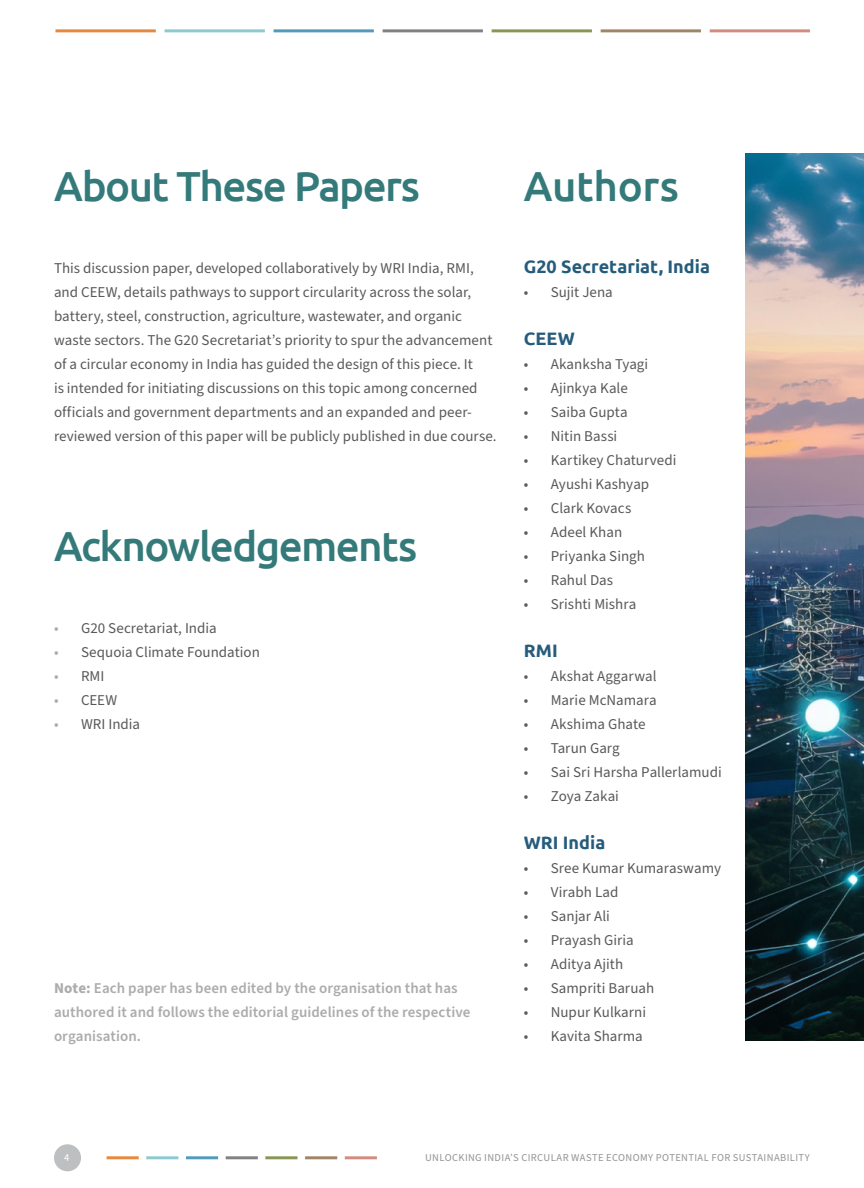
<style>
.page{position:relative;width:864px;height:1188px;background:#fff}
.page>*{position:absolute;margin:0;border:0;box-sizing:border-box;transform-origin:0 0}
.t1{font:500 42px "Ubuntu";letter-spacing:-.035em;color:#357a7a}
.t2{font:500 42px "Ubuntu";letter-spacing:-.005em;color:#357a7a}
.t3{font:700 18px "Ubuntu";color:#255c7c}
.t4{font:15px/24px "Source Sans Pro";color:#58595b}
.t5{font:600 15px/24px "Source Sans Pro";letter-spacing:.005em;color:#acacad}
.t6{font:10.5px "Source Sans Pro";letter-spacing:.035em;color:#929394}
.t7{font:10.5px "Source Sans Pro";color:#fff}
.s1{color:#a7aaab}
.s2{font-weight:700}
</style>
<div class="page">
<div style="left:54px;top:1144px;width:27px;height:27px;background:#bdbfc0;border-radius:50%"></div>
<hr style="left:345px;top:1156px;width:32px;height:3px;background:#d38d80">
<hr style="left:305px;top:1156px;width:32px;height:3px;background:#a18567">
<hr style="left:107px;top:1156px;width:32px;height:3px;background:#e7883f">
<hr style="left:146px;top:1156px;width:32px;height:3px;background:#8ccad0">
<hr style="left:186px;top:1156px;width:32px;height:3px;background:#529cba">
<hr style="left:226px;top:1156px;width:32px;height:3px;background:#808284">
<hr style="left:265px;top:1156px;width:33px;height:3px;background:#899755">
<hr style="left:710px;top:29px;width:100px;height:3px;background:#d38d80">
<hr style="left:601px;top:29px;width:100px;height:3px;background:#a18567">
<hr style="left:55px;top:29px;width:101px;height:3px;background:#e7883f">
<hr style="left:165px;top:29px;width:100px;height:3px;background:#8ccad0">
<hr style="left:274px;top:29px;width:100px;height:3px;background:#529cba">
<hr style="left:383px;top:29px;width:100px;height:3px;background:#808284">
<hr style="left:492px;top:29px;width:100px;height:3px;background:#899755">
<img style="left:745px;top:153px;width:119px;height:888px">
<h1 class="t1" style="left:54px;top:160px;width:368px">About These Papers</h1>
<p class="t4" style="left:54px;top:257px;width:444px">This discussion paper, developed collaboratively by WRI India, RMI, and CEEW, details pathways to support circularity across the solar, battery, steel, construction, agriculture, wastewater, and organic waste sectors. The G20 Secretariat’s priority to spur the advancement of a circular economy in India has guided the design of this piece. It<br>is intended for initiating discussions on this topic among concerned officials and government departments and an expanded and peer&shy;reviewed version of this paper will be publicly published in due course.</p>
<h1 class="t1" style="left:54px;top:520px;width:365px">Acknowledgements</h1>
<p class="t4" style="left:54px;top:617px;width:164px"><span class="s1">•</span> G20 Secretariat, India</p>
<p class="t4" style="left:54px;top:641px;width:208px"><span class="s1">•</span> Sequoia Climate Foundation</p>
<p class="t4" style="left:54px;top:665px;width:52px"><span class="s1">•</span> RMI</p>
<p class="t4" style="left:54px;top:689px;width:65px"><span class="s1">•</span> CEEW</p>
<p class="t4" style="left:54px;top:713px;width:88px"><span class="s1">•</span> WRI India</p>
<p class="t5" style="left:54px;top:977px;width:418px"><span class="s2">Note:</span> Each paper has been edited by the organisation that has authored it and follows the editorial guidelines of the respective organisation.</p>
<h1 class="t2" style="left:524px;top:160px;width:157px">Authors</h1>
<p class="t3" style="left:524px;top:256px;width:188px">G20 Secretariat, India</p>
<p class="t4" style="left:524px;top:281px;width:91px">• Sujit Jena</p>
<p class="t3" style="left:524px;top:328px;width:53px">CEEW</p>
<p class="t4" style="left:524px;top:353px;width:126px">• Akanksha Tyagi</p>
<p class="t4" style="left:524px;top:377px;width:106px">• Ajinkya Kale</p>
<p class="t4" style="left:524px;top:401px;width:105px">• Saiba Gupta</p>
<p class="t4" style="left:524px;top:425px;width:95px">• Nitin Bassi</p>
<p class="t4" style="left:524px;top:449px;width:154px">• Kartikey Chaturvedi</p>
<p class="t4" style="left:524px;top:473px;width:127px">• Ayushi Kashyap</p>
<p class="t4" style="left:524px;top:497px;width:109px">• Clark Kovacs</p>
<p class="t4" style="left:524px;top:521px;width:100px">• Adeel Khan</p>
<p class="t4" style="left:524px;top:545px;width:123px">• Priyanka Singh</p>
<p class="t4" style="left:524px;top:569px;width:91px">• Rahul Das</p>
<p class="t4" style="left:524px;top:593px;width:114px">• Srishti Mishra</p>
<p class="t3" style="left:524px;top:640px;width:36px">RMI</p>
<p class="t4" style="left:524px;top:665px;width:134px">• Akshat Aggarwal</p>
<p class="t4" style="left:524px;top:689px;width:134px">• Marie McNamara</p>
<p class="t4" style="left:524px;top:713px;width:123px">• Akshima Ghate</p>
<p class="t4" style="left:524px;top:737px;width:98px">• Tarun Garg</p>
<p class="t4" style="left:524px;top:761px;width:199px">• Sai Sri Harsha Pallerlamudi</p>
<p class="t4" style="left:524px;top:785px;width:97px">• Zoya Zakai</p>
<p class="t3" style="left:524px;top:832px;width:83px">WRI India</p>
<p class="t4" style="left:524px;top:857px;width:199px">• Sree Kumar Kumaraswamy</p>
<p class="t4" style="left:524px;top:881px;width:96px">• Virabh Lad</p>
<p class="t4" style="left:524px;top:905px;width:88px">• Sanjar Ali</p>
<p class="t4" style="left:524px;top:929px;width:111px">• Prayash Giria</p>
<p class="t4" style="left:524px;top:953px;width:101px">• Aditya Ajith</p>
<p class="t4" style="left:524px;top:977px;width:132px">• Sampriti Baruah</p>
<p class="t4" style="left:524px;top:1001px;width:124px">• Nupur Kulkarni</p>
<p class="t4" style="left:524px;top:1025px;width:121px">• Kavita Sharma</p>
<p class="t7" style="left:64px;top:1150px;width:7px">4</p>
<p class="t6" style="left:425px;top:1150px;width:386px">UNLOCKING INDIA’S CIRCULAR WASTE ECONOMY POTENTIAL FOR SUSTAINABILITY</p>
</div>
